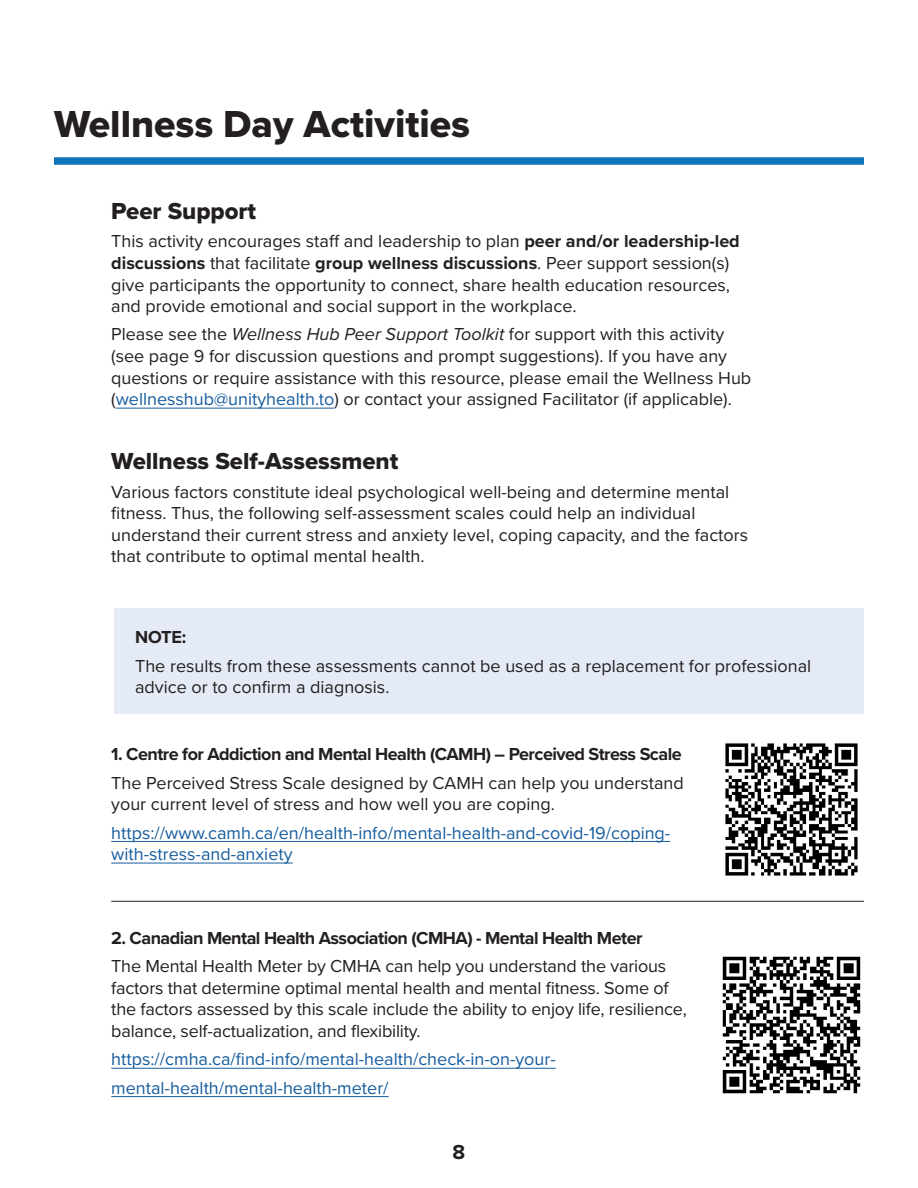
<style>
.page{position:relative;width:918px;height:1188px;background:#fff}
.page>*{position:absolute;margin:0;border:0;box-sizing:border-box;transform-origin:0 0}
.t1{font:39px "Proxima Nova Extrabld";color:#231f20}
.Header_2{font:24px "Proxima Nova Extrabld";color:#231f20}
.t2{font:700 21px "Proxima Nova";color:#231f20}
.Paragraph{font:18px/21.6px "Proxima Nova";color:#231f20}
.Paragraph-2{font:18px/21.6px "Proxima Nova";color:#175d9e}
.Paragraph-3{font:700 18px "Proxima Nova";letter-spacing:-.03em;color:#231f20}
.s1{font-weight:700}
.s2{font-style:italic}
.s3{color:#175d9e}
</style>
<div class="page">
<div style="left:54px;top:157px;width:810px;height:8px;background:#1074bc"></div>
<hr style="left:116px;top:408px;width:218px;height:1px;background:#175d9e">
<hr style="left:111px;top:841px;width:559px;height:1px;background:#175d9e">
<hr style="left:111px;top:863px;width:182px;height:1px;background:#175d9e">
<hr style="left:111px;top:1068px;width:445px;height:1px;background:#175d9e">
<hr style="left:111px;top:1096px;width:278px;height:1px;background:#175d9e">
<div style="left:115px;top:608px;width:749px;height:106px;background:#e5ebf6"></div>
<img style="left:725px;top:743px;width:133px;height:133px">
<img style="left:722px;top:956px;width:139px;height:138px">
<hr style="left:111px;top:901px;width:753px;height:1px;background:#231f20">
<p class="t1" style="left:54px;top:95px;width:418px">Wellness Day Activities</p>
<p class="Header_2" style="left:111px;top:193px;width:146px">Peer Support</p>
<p class="Paragraph" style="left:111px;top:230px;width:630px">This activity encourages staff and leadership to plan <span class="s1">peer and/or leadership-led discussions</span> that facilitate <span class="s1">group wellness discussions</span>. Peer support session(s) give participants the opportunity to connect, share health education resources, and provide emotional and social support in the workplace.</p>
<p class="Paragraph" style="left:111px;top:323px;width:642px">Please see the <span class="s2">Wellness Hub Peer Support Toolkit</span> for support with this activity (see page 9 for discussion questions and prompt suggestions). If you have any questions or require assistance with this resource, please email the Wellness Hub (<span class="s3">wellnesshub@unityhealth.to</span>) or contact your assigned Facilitator (if applicable).</p>
<p class="Header_2" style="left:111px;top:443px;width:289px">Wellness Self-Assessment</p>
<p class="Paragraph" style="left:111px;top:480px;width:638px">Various factors constitute ideal psychological well-being and determine mental fitness. Thus, the following self-assessment scales could help an individual understand their current stress and anxiety level, coping capacity, and the factors that contribute to optimal mental health.</p>
<p class="Paragraph-3" style="left:135px;top:624px;width:53px">NOTE:</p>
<p class="Paragraph" style="left:135px;top:654px;width:678px">The results from these assessments cannot be used as a replacement for professional advice or to confirm a diagnosis.</p>
<p class="Paragraph-3" style="left:111px;top:741px;width:572px">1. Centre for Addiction and Mental Health (CAMH) – Perceived Stress Scale</p>
<p class="Paragraph" style="left:111px;top:771px;width:574px">The Perceived Stress Scale designed by CAMH can help you understand your current level of stress and how well you are coping.</p>
<p class="Paragraph-2" style="left:111px;top:821px;width:561px">https://www.camh.ca/en/health-info/mental-health-and-covid-19/coping&shy;with-stress-and-anxiety</p>
<p class="Paragraph-3" style="left:111px;top:924px;width:533px">2. Canadian Mental Health Association (CMHA) - Mental Health Meter</p>
<p class="Paragraph" style="left:111px;top:955px;width:577px">The Mental Health Meter by CMHA can help you understand the various factors that determine optimal mental health and mental fitness. Some of the factors assessed by this scale include the ability to enjoy life, resilience, balance, self-actualization, and flexibility.</p>
<p class="Paragraph-2" style="left:111px;top:1048px;width:446px">https://cmha.ca/find-info/mental-health/check-in-on-your-</p>
<p class="Paragraph-2" style="left:111px;top:1076px;width:279px">mental-health/mental-health-meter/</p>
<p class="t2" style="left:453px;top:1136px;width:14px">8</p>
</div>
